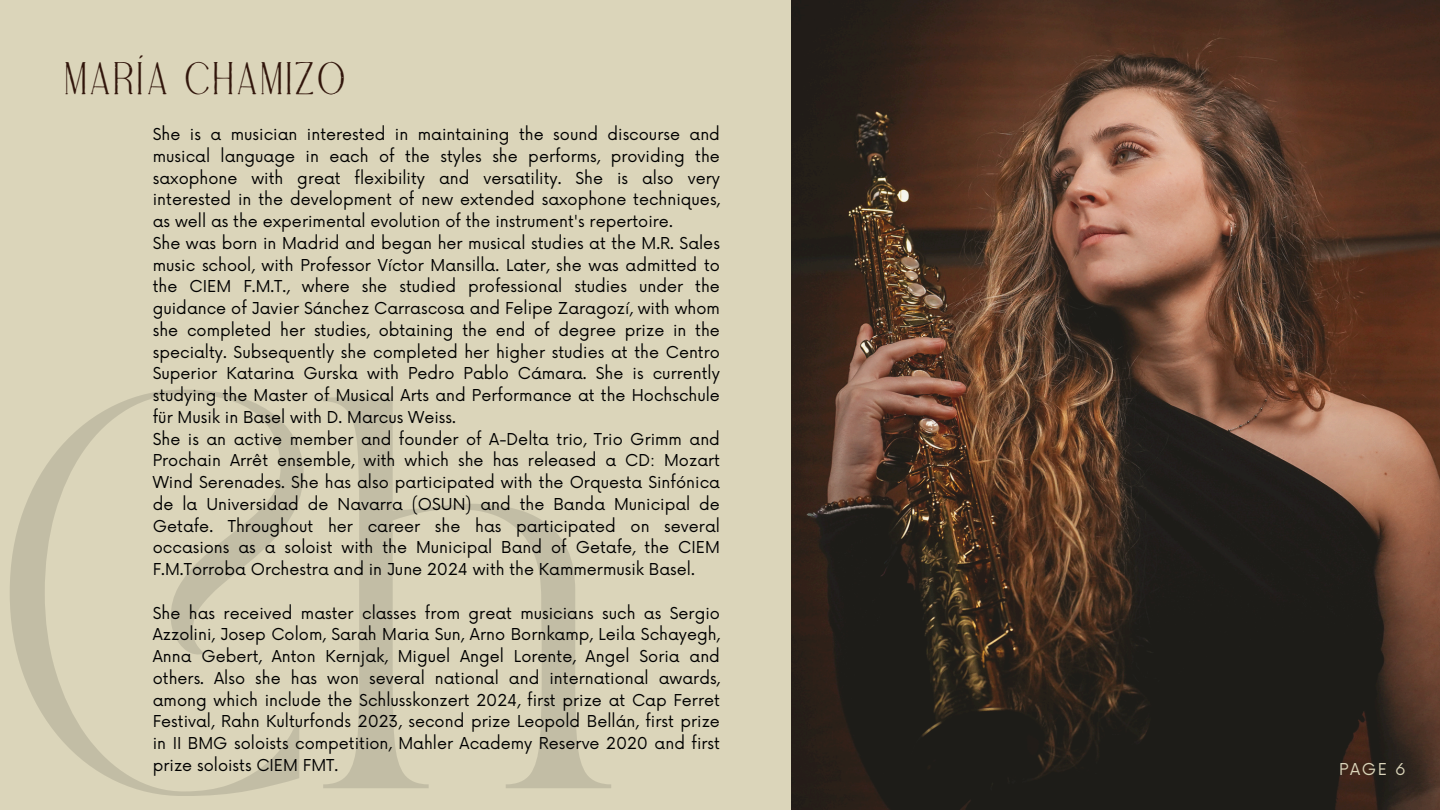
<style>
.page{position:relative;width:1440px;height:810px;background:#dbd5ba}
.page>*{position:absolute;margin:0;border:0;box-sizing:border-box;transform-origin:0 0}
.t1{font:390.9px "TAN PEARL Regular";color:#000}
.t2{font:46px "Stolen Love Rough";letter-spacing:.05em;color:#31150b}
.t3{font:16px/21.8px "Now";color:#000;text-align:justify}
.t4{font:16px "Now";color:#dbd5ba}
</style>
<div class="page">
<img style="left:792px;top:0;width:648px;height:810px">
<h1 class="t2" style="left:64px;top:58px;width:283px">MARÍA CHAMIZO</h1>
<p class="t3" style="left:153px;top:124px;width:569px">She is a musician interested in maintaining the sound discourse and musical language in each of the styles she performs, providing the saxophone with great flexibility and versatility. She is also very interested in the development of new extended saxophone techniques, as well as the experimental evolution of the instrument's repertoire.</p>
<p class="t3" style="left:153px;top:233px;width:569px">She was born in Madrid and began her musical studies at the M.R. Sales music school, with Professor Víctor Mansilla. Later, she was admitted to the CIEM F.M.T., where she studied professional studies under the guidance of Javier Sánchez Carrascosa and Felipe Zaragozí, with whom she completed her studies, obtaining the end of degree prize in the specialty. Subsequently she completed her higher studies at the Centro Superior Katarina Gurska with Pedro Pablo Cámara. She is currently studying the Master of Musical Arts and Performance at the Hochschule für Musik in Basel with D. Marcus Weiss.</p>
<p class="t3" style="left:153px;top:429px;width:569px">She is an active member and founder of A-Delta trio, Trio Grimm and Prochain Arrêt ensemble, with which she has released a CD: Mozart Wind Serenades. She has also participated with the Orquesta Sinfónica de la Universidad de Navarra (OSUN) and the Banda Municipal de Getafe. Throughout her career she has participated on several occasions as a soloist with the Municipal Band of Getafe, the CIEM F.M.Torroba Orchestra and in June 2024 with the Kammermusik Basel.</p>
<p class="t3" style="left:153px;top:603px;width:569px">She has received master classes from great musicians such as Sergio Azzolini, Josep Colom, Sarah Maria Sun, Arno Bornkamp, Leila Schayegh, Anna Gebert, Anton Kernjak, Miguel Angel Lorente, Angel Soria and others. Also she has won several national and international awards, among which include the Schlusskonzert 2024, first prize at Cap Ferret Festival, Rahn Kulturfonds 2023, second prize Leopold Bellán, first prize in II BMG soloists competition, Mahler Academy Reserve 2020 and first prize soloists CIEM FMT.</p>
<h1 class="t1" style="left:-14px;top:390px;width:634px">Ch</h1>
<h2 class="t4" style="left:1339px;top:760px;width:68px">PAGE 6</h2>
</div>
